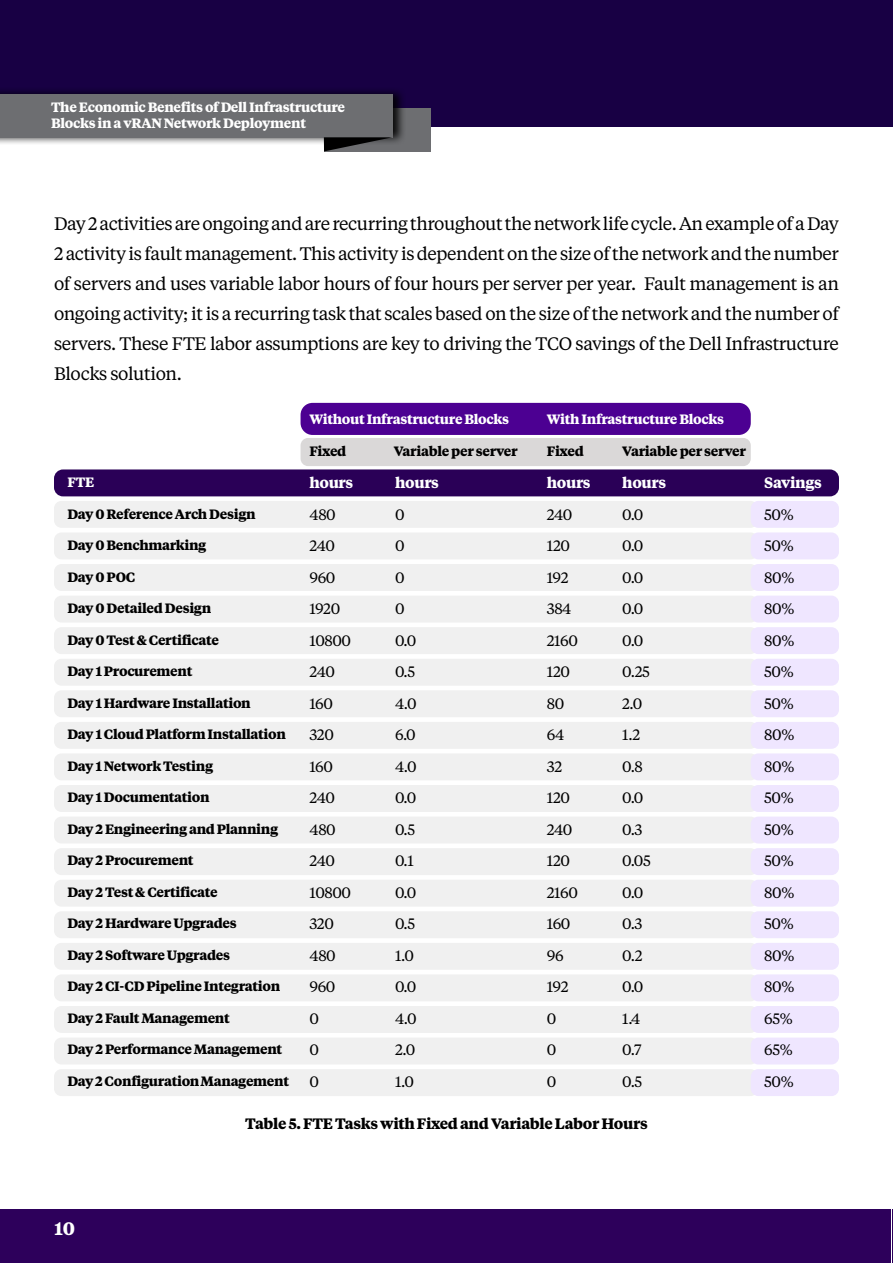
<style>
.page{position:relative;width:893px;height:1263px;background:#fff}
.page>*{position:absolute;margin:0;border:0;box-sizing:border-box;transform-origin:0 0}
.t1{font:18px/30px "Tiempos Text";letter-spacing:-.025em;color:#000;text-align:justify}
.t2{font:700 18px "Tiempos Text";color:#fff}
.t3{font:15px/31.5px "Tiempos Text";letter-spacing:-.025em;color:#000}
.t4{font:700 15px "Tiempos Text";letter-spacing:-.025em;color:#000}
.t5{font:700 15px "Tiempos Text";letter-spacing:-.025em;color:#fff}
.t6{font:700 13.5px "Tiempos Text";letter-spacing:-.025em;color:#000}
.t7{font:700 13.5px/16.2px "Tiempos Text";letter-spacing:-.025em;color:#fff}
</style>
<div class="page">
<div style="left:0;top:0;width:893px;height:127px;background:#180044"></div>
<div style="left:0;top:1209px;width:891px;height:54px;background:#2d005b"></div>
<hr style="left:892px;top:1209px;width:1px;height:54px;background:#2d005b">
<div style="left:324px;top:108px;width:106px;height:43px;background:#6d6e71"></div>
<div style="left:0;top:86px;width:407px;height:59px;background:#000;opacity:.92"></div>
<div style="left:0;top:94px;width:392px;height:43px;background:#6d6e71"></div>
<svg style="left:324px;top:137px;width:68px;height:14px"></svg>
<div style="left:54px;top:501px;width:704px;height:27px;background:#f0f0f0;border-radius:8px"></div>
<div style="left:54px;top:880px;width:704px;height:27px;background:#f0f0f0;border-radius:8px"></div>
<div style="left:54px;top:690px;width:704px;height:27px;background:#f0f0f0;border-radius:8px"></div>
<div style="left:54px;top:1069px;width:704px;height:27px;background:#f0f0f0;border-radius:8px"></div>
<div style="left:54px;top:596px;width:704px;height:26px;background:#f0f0f0;border-radius:8px"></div>
<div style="left:54px;top:974px;width:704px;height:27px;background:#f0f0f0;border-radius:8px"></div>
<div style="left:54px;top:785px;width:704px;height:27px;background:#f0f0f0;border-radius:8px"></div>
<div style="left:54px;top:564px;width:704px;height:27px;background:#f0f0f0;border-radius:8px"></div>
<div style="left:54px;top:943px;width:704px;height:27px;background:#f0f0f0;border-radius:8px"></div>
<div style="left:54px;top:753px;width:704px;height:27px;background:#f0f0f0;border-radius:8px"></div>
<div style="left:54px;top:659px;width:704px;height:27px;background:#f0f0f0;border-radius:8px"></div>
<div style="left:54px;top:1037px;width:704px;height:27px;background:#f0f0f0;border-radius:8px"></div>
<div style="left:54px;top:848px;width:704px;height:27px;background:#f0f0f0;border-radius:8px"></div>
<div style="left:54px;top:532px;width:704px;height:27px;background:#f0f0f0;border-radius:8px"></div>
<div style="left:54px;top:911px;width:704px;height:27px;background:#f0f0f0;border-radius:8px"></div>
<div style="left:54px;top:722px;width:704px;height:27px;background:#f0f0f0;border-radius:8px"></div>
<div style="left:54px;top:627px;width:704px;height:27px;background:#f0f0f0;border-radius:8px"></div>
<div style="left:54px;top:1006px;width:704px;height:27px;background:#f0f0f0;border-radius:8px"></div>
<div style="left:54px;top:816px;width:704px;height:27px;background:#f0f0f0;border-radius:8px"></div>
<div style="left:751px;top:501px;width:88px;height:27px;background:#efe6ff;border-radius:8px"></div>
<div style="left:301px;top:438px;width:450px;height:28px;background:#dad8d8;border-radius:8px"></div>
<div style="left:301px;top:403px;width:450px;height:32px;background:#4c0092;border-radius:12px"></div>
<div style="left:54px;top:469px;width:785px;height:27px;background:#2a0057;border-radius:9px"></div>
<div style="left:751px;top:880px;width:88px;height:27px;background:#efe6ff;border-radius:8px"></div>
<div style="left:751px;top:690px;width:88px;height:27px;background:#efe6ff;border-radius:8px"></div>
<div style="left:751px;top:1069px;width:88px;height:27px;background:#efe6ff;border-radius:8px"></div>
<div style="left:751px;top:596px;width:88px;height:26px;background:#efe6ff;border-radius:8px"></div>
<div style="left:751px;top:974px;width:88px;height:27px;background:#efe6ff;border-radius:8px"></div>
<div style="left:751px;top:785px;width:88px;height:27px;background:#efe6ff;border-radius:8px"></div>
<div style="left:751px;top:564px;width:88px;height:27px;background:#efe6ff;border-radius:8px"></div>
<div style="left:751px;top:943px;width:88px;height:27px;background:#efe6ff;border-radius:8px"></div>
<div style="left:751px;top:753px;width:88px;height:27px;background:#efe6ff;border-radius:8px"></div>
<div style="left:751px;top:659px;width:88px;height:27px;background:#efe6ff;border-radius:8px"></div>
<div style="left:751px;top:1037px;width:88px;height:27px;background:#efe6ff;border-radius:8px"></div>
<div style="left:751px;top:848px;width:88px;height:27px;background:#efe6ff;border-radius:8px"></div>
<div style="left:751px;top:532px;width:88px;height:27px;background:#efe6ff;border-radius:8px"></div>
<div style="left:751px;top:911px;width:88px;height:27px;background:#efe6ff;border-radius:8px"></div>
<div style="left:751px;top:722px;width:88px;height:27px;background:#efe6ff;border-radius:8px"></div>
<div style="left:751px;top:627px;width:88px;height:27px;background:#efe6ff;border-radius:8px"></div>
<div style="left:751px;top:1006px;width:88px;height:27px;background:#efe6ff;border-radius:8px"></div>
<div style="left:751px;top:816px;width:88px;height:27px;background:#efe6ff;border-radius:8px"></div>
<p class="t7" style="left:51px;top:98px;width:296px">The Economic Benefits of Dell Infrastructure<br>Blocks in a vRAN Network Deployment</p>
<p class="t1" style="left:54px;top:208px;width:786px">Day 2 activities are ongoing and are recurring throughout the network life cycle. An example of a Day 2 activity is fault management. This activity is dependent on the size of the network and the number of servers and uses variable labor hours of four hours per server per year. Fault management is an ongoing activity; it is a recurring task that scales based on the size of the network and the number of servers. These FTE labor assumptions are key to driving the TCO savings of the Dell Infrastructure Blocks solution.</p>
<p class="t7" style="left:68px;top:474px;width:28px">FTE</p>
<p class="t6" style="left:68px;top:504px;width:190px">Day 0 Reference Arch Design</p>
<p class="t6" style="left:68px;top:536px;width:140px">Day 0 Benchmarking</p>
<p class="t6" style="left:68px;top:567px;width:69px">Day 0 POC</p>
<p class="t6" style="left:68px;top:599px;width:145px">Day 0 Detailed Design</p>
<p class="t6" style="left:68px;top:630px;width:153px">Day 0 Test &amp; Certificate</p>
<p class="t6" style="left:68px;top:662px;width:126px">Day 1 Procurement</p>
<p class="t6" style="left:68px;top:693px;width:185px">Day 1 Hardware Installation</p>
<p class="t6" style="left:68px;top:725px;width:220px">Day 1 Cloud Platform Installation</p>
<p class="t6" style="left:68px;top:756px;width:147px">Day 1 Network Testing</p>
<p class="t6" style="left:68px;top:788px;width:144px">Day 1 Documentation</p>
<p class="t6" style="left:68px;top:819px;width:212px">Day 2 Engineering and Planning</p>
<p class="t6" style="left:68px;top:851px;width:128px">Day 2 Procurement</p>
<p class="t6" style="left:68px;top:882px;width:152px">Day 2 Test &amp; Certificate</p>
<p class="t6" style="left:68px;top:914px;width:171px">Day 2 Hardware Upgrades</p>
<p class="t6" style="left:68px;top:945px;width:164px">Day 2 Software Upgrades</p>
<p class="t6" style="left:68px;top:977px;width:214px">Day 2 CI-CD Pipeline Integration</p>
<p class="t6" style="left:68px;top:1008px;width:164px">Day 2 Fault Management</p>
<p class="t6" style="left:68px;top:1040px;width:216px">Day 2 Performance Management</p>
<p class="t6" style="left:68px;top:1071px;width:223px">Day 2 Configuration Management</p>
<p class="t7" style="left:547px;top:411px;width:179px">With Infrastructure Blocks</p>
<p class="t7" style="left:309px;top:411px;width:201px">Without Infrastructure Blocks</p>
<p class="t6" style="left:309px;top:441px;width:38px">Fixed</p>
<p class="t6" style="left:394px;top:441px;width:125px">Variable per server</p>
<p class="t6" style="left:547px;top:441px;width:38px">Fixed</p>
<p class="t6" style="left:622px;top:441px;width:125px">Variable per server</p>
<p class="t5" style="left:309px;top:472px;width:45px">hours</p>
<p class="t3" style="left:309px;top:498px;width:43px">480<br>240<br>960<br>1920<br>10800<br>240<br>160<br>320<br>160<br>240<br>480<br>240<br>10800<br>320<br>480<br>960<br>0<br>0<br>0</p>
<p class="t5" style="left:395px;top:472px;width:45px">hours</p>
<p class="t3" style="left:395px;top:498px;width:23px">0<br>0<br>0<br>0<br>0.0<br>0.5<br>4.0<br>6.0<br>4.0<br>0.0<br>0.5<br>0.1<br>0.0<br>0.5<br>1.0<br>0.0<br>4.0<br>2.0<br>1.0</p>
<p class="t5" style="left:547px;top:472px;width:45px">hours</p>
<p class="t3" style="left:547px;top:498px;width:32px">240<br>120<br>192<br>384<br>2160<br>120<br>80<br>64<br>32<br>120<br>240<br>120<br>2160<br>160<br>96<br>192<br>0<br>0<br>0</p>
<p class="t5" style="left:622px;top:472px;width:45px">hours</p>
<p class="t3" style="left:622px;top:498px;width:30px">0.0<br>0.0<br>0.0<br>0.0<br>0.0<br>0.25<br>2.0<br>1.2<br>0.8<br>0.0<br>0.3<br>0.05<br>0.0<br>0.3<br>0.2<br>0.0<br>1.4<br>0.7<br>0.5</p>
<p class="t4" style="left:245px;top:1113px;width:404px">Table 5. FTE Tasks with Fixed and Variable Labor Hours</p>
<p class="t5" style="left:764px;top:472px;width:59px">Savings</p>
<p class="t3" style="left:764px;top:498px;width:32px;text-align:justify">50% 50% 80% 80% 80% 50% 50% 80% 80% 50% 50% 50% 80% 50% 80% 80% 65% 65% 50%</p>
<h1 class="t2" style="left:54px;top:1215px;width:22px">10</h1>
</div>
